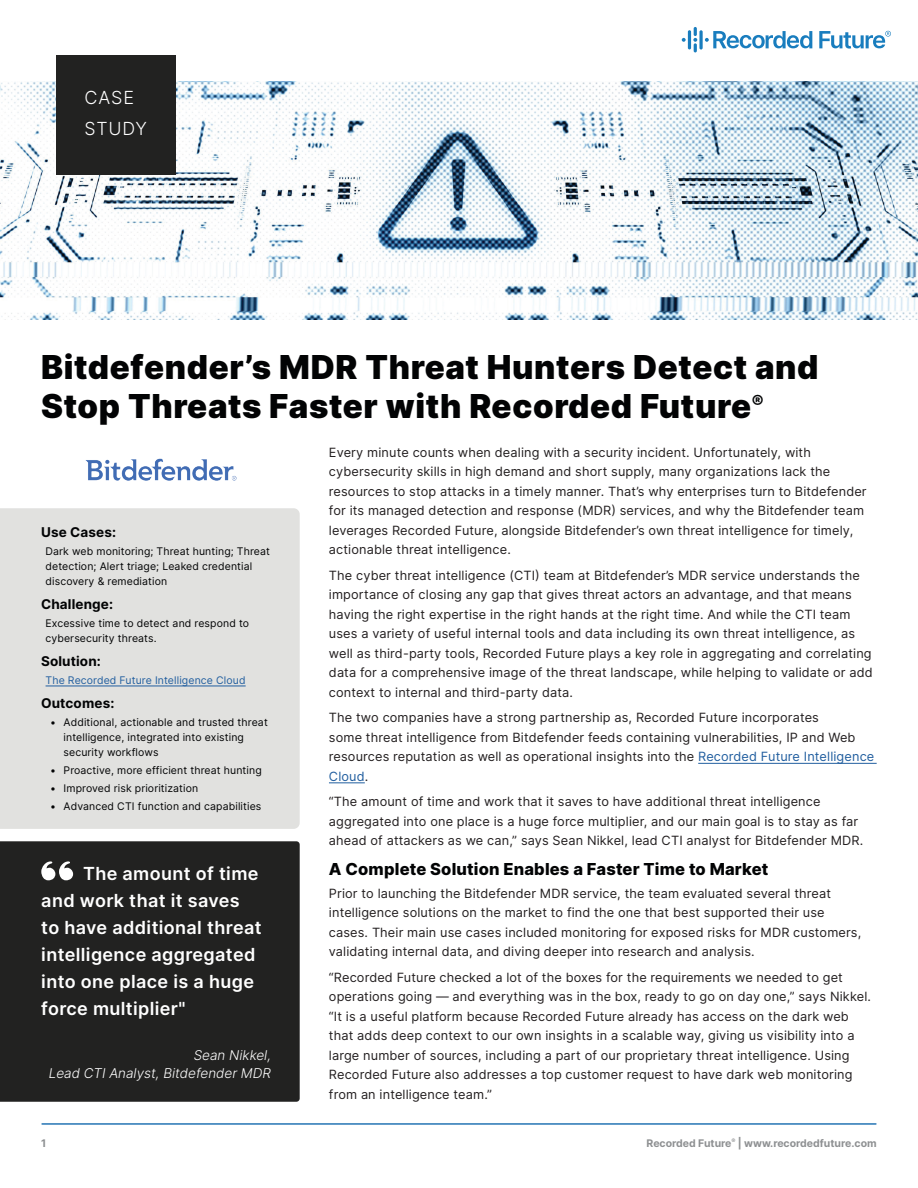
<style>
.page{position:relative;width:918px;height:1188px;background:#fff}
.page>*{position:absolute;margin:0;border:0;box-sizing:border-box;transform-origin:0 0}
.Scope_Note{font:900 33px/39.6px "Inter";letter-spacing:.02em;color:#020304}
.Compressed_Copy{font:600 18px/27px "Inter";letter-spacing:.02em;color:#fff}
.t1{font:300 18px "Inter";letter-spacing:.05em;color:#fff}
.t2{font:800 16.5px "Inter";letter-spacing:.01em;color:#020304}
.Compressed_Copy-2{font:italic 300 13.5px/18px "Inter";color:#fff;text-align:right}
.Body_Copy_-_Bullets{font:700 13.5px "Inter";letter-spacing:.01em;color:#020304}
.t3{font:12.75px/19.5px "Inter";letter-spacing:.01em;color:#231f20}
.Body_Copy_-_Bullets-2{font:10.5px/15px "Inter";letter-spacing:.01em;color:#020304}
.t4{font:700 10.5px "Inter";color:#8e9092}
.Body_Copy_-_Bullets-3{font:10.5px "Inter";letter-spacing:.01em;color:#215e9f}
.s1{color:#215e9f}
</style>
<div class="page">
<svg style="left:819px;top:31px;width:72px;height:18px"></svg>
<svg style="left:682px;top:38px;width:4px;height:4px"></svg>
<hr style="left:688px;top:30px;width:3px;height:19px;background:#197dbe;border-radius:2px">
<svg style="left:693px;top:27px;width:119px;height:25px"></svg>
<hr style="left:42px;top:1123px;width:834px;height:2px;background:#2574b4">
<img style="left:0;top:82px;width:918px;height:238px">
<div style="left:56px;top:56px;width:119px;height:119px;background:#222221"></div>
<div style="left:0;top:508px;width:300px;height:321px;background:#e1e1df"></div>
<hr style="left:46px;top:686px;width:200px;height:1px;background:#215e9f">
<hr style="left:698px;top:763px;width:179px;height:1px;background:#215e9f">
<hr style="left:329px;top:782px;width:36px;height:1px;background:#215e9f">
<img style="left:85px;top:458px;width:152px;height:23px">
<div style="left:0;top:841px;width:300px;height:261px;background:#222221"></div>
<svg style="left:41px;top:861px;width:32px;height:19px"></svg>
<p class="t1" style="left:84px;top:84px;width:51px">CASE</p>
<p class="t1" style="left:84px;top:116px;width:64px">STUDY</p>
<p class="Scope_Note" style="left:41px;top:346px;width:779px">Bitdefender’s MDR Threat Hunters Detect and<br>Stop Threats Faster with Recorded Future<sup>®</sup></p>
<p class="Body_Copy_-_Bullets" style="left:41px;top:523px;width:77px">Use Cases:</p>
<p class="Body_Copy_-_Bullets-2" style="left:46px;top:544px;width:226px">Dark web monitoring; Threat hunting; Threat detection; Alert triage; Leaked credential discovery &amp; remediation</p>
<p class="Body_Copy_-_Bullets" style="left:41px;top:595px;width:74px">Challenge:</p>
<p class="Body_Copy_-_Bullets-2" style="left:46px;top:616px;width:205px">Excessive time to detect and respond to cybersecurity threats.</p>
<p class="Body_Copy_-_Bullets" style="left:41px;top:652px;width:61px">Solution:</p>
<p class="Body_Copy_-_Bullets-3" style="left:46px;top:673px;width:202px">The Recorded Future Intelligence Cloud</p>
<p class="Body_Copy_-_Bullets" style="left:41px;top:694px;width:75px">Outcomes:</p>
<p class="Body_Copy_-_Bullets-2" style="left:64px;top:715px;width:206px;text-indent:-14px">• Additional, actionable and trusted threat intelligence, integrated into existing security workflows</p>
<p class="Body_Copy_-_Bullets-2" style="left:50px;top:763px;width:213px">• Proactive, more efficient threat hunting</p>
<p class="Body_Copy_-_Bullets-2" style="left:50px;top:781px;width:150px">• Improved risk prioritization</p>
<p class="Body_Copy_-_Bullets-2" style="left:50px;top:799px;width:213px">• Advanced CTI function and capabilities</p>
<p class="Compressed_Copy" style="left:41px;top:860px;width:222px;text-indent:42px">The amount of time and work that it saves to have additional threat intelligence aggregated into one place is a huge force multiplier"</p>
<p class="Compressed_Copy-2" style="left:49px;top:1046px;width:224px">Sean Nikkel,<br>Lead CTI Analyst, Bitdefender MDR</p>
<p class="t4" style="left:41px;top:1135px;width:7px">1</p>
<p class="t3" style="left:329px;top:442px;width:539px">Every minute counts when dealing with a security incident. Unfortunately, with cybersecurity skills in high demand and short supply, many organizations lack the resources to stop attacks in a timely manner. That’s why enterprises turn to Bitdefender for its managed detection and response (MDR) services, and why the Bitdefender team leverages Recorded Future, alongside Bitdefender’s own threat intelligence for timely, actionable threat intelligence.</p>
<p class="t3" style="left:329px;top:565px;width:545px">The cyber threat intelligence (CTI) team at Bitdefender’s MDR service understands the importance of closing any gap that gives threat actors an advantage, and that means having the right expertise in the right hands at the right time. And while the CTI team uses a variety of useful internal tools and data including its own threat intelligence, as well as third-party tools, Recorded Future plays a key role in aggregating and correlating data for a comprehensive image of the threat landscape, while helping to validate or add context to internal and third-party data.</p>
<p class="t3" style="left:329px;top:708px;width:547px">The two companies have a strong partnership as, Recorded Future incorporates<br>some threat intelligence from Bitdefender feeds containing vulnerabilities, IP and Web resources reputation as well as operational insights into the <span class="s1">Recorded Future Intelligence Cloud</span>.</p>
<p class="t3" style="left:329px;top:792px;width:536px">“The amount of time and work that it saves to have additional threat intelligence aggregated into one place is a huge force multiplier, and our main goal is to stay as far ahead of attackers as we can,” says Sean Nikkel, lead CTI analyst for Bitdefender MDR.</p>
<p class="t2" style="left:329px;top:857px;width:441px">A Complete Solution Enables a Faster Time to Market</p>
<p class="t3" style="left:329px;top:883px;width:534px">Prior to launching the Bitdefender MDR service, the team evaluated several threat intelligence solutions on the market to find the one that best supported their use cases. Their main use cases included monitoring for exposed risks for MDR customers, validating internal data, and diving deeper into research and analysis.</p>
<p class="t3" style="left:329px;top:967px;width:544px">“Recorded Future checked a lot of the boxes for the requirements we needed to get operations going — and everything was in the box, ready to go on day one,” says Nikkel. “It is a useful platform because Recorded Future already has access on the dark web that adds deep context to our own insights in a scalable way, giving us visibility into a large number of sources, including a part of our proprietary threat intelligence. Using Recorded Future also addresses a top customer request to have dark web monitoring from an intelligence team.”</p>
<p class="t4" style="left:647px;top:1135px;width:232px">Recorded Future<sup>®</sup> | www.recordedfuture.com</p>
</div>
